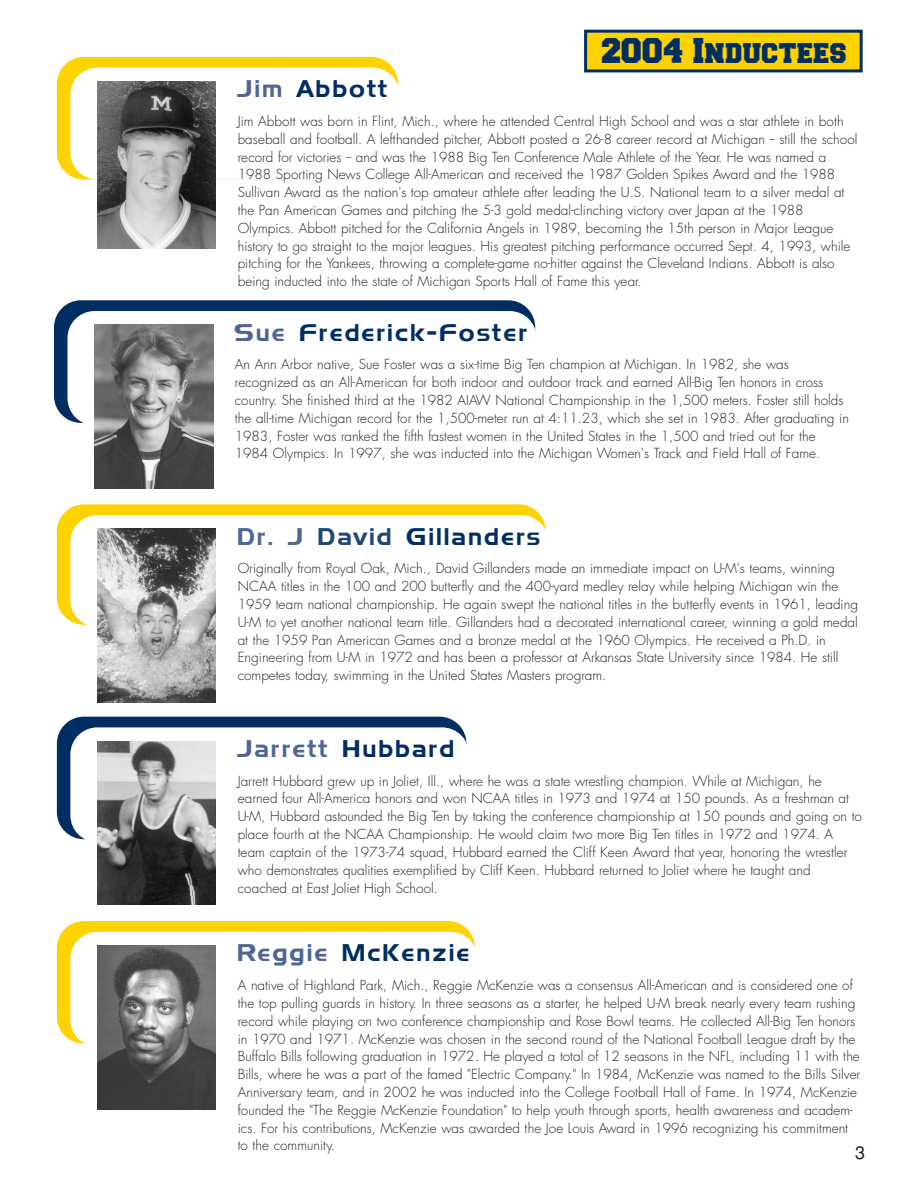
<style>
.page{position:relative;width:918px;height:1188px;background:#fff}
.page>*{position:absolute;margin:0;border:0;box-sizing:border-box;transform-origin:0 0}
.t1{font:30px "Collegiate Black FLF";color:#002d62}
.t2{font:24px "Denmark";letter-spacing:.085em;color:#002d62}
.t3{font:24px "Denmark";color:#4f6694}
.t4{font:18px "Helvetica";color:#231f1f}
.t5{font:300 13.5px/17.9px "Futura";color:#231f1f}
.s1{color:#4f6694}
.s2{color:#224678}
.s3{color:#002d62}
</style>
<div class="page">
<div style="left:586px;top:31px;width:275px;height:40px;background:#ffd300"></div>
<div style="left:584px;top:30px;width:279px;height:42px;border:3px solid #002d62"></div>
<div style="left:57px;top:57px;width:341px;height:123px;background:#ffd300;border-radius:27px"></div>
<div style="left:70px;top:68px;width:330px;height:112px;background:#fff;border-radius:27px"></div>
<img style="left:98px;top:81px;width:118px;height:168px">
<div style="left:54px;top:300px;width:481px;height:123px;background:#002d62;border-radius:27px"></div>
<div style="left:68px;top:311px;width:469px;height:114px;background:#fff;border-radius:27px"></div>
<img style="left:95px;top:325px;width:118px;height:164px">
<div style="left:57px;top:504px;width:489px;height:121px;background:#ffd300;border-radius:27px"></div>
<div style="left:70px;top:515px;width:478px;height:112px;background:#fff;border-radius:27px"></div>
<img style="left:98px;top:529px;width:118px;height:174px">
<div style="left:57px;top:717px;width:409px;height:122px;background:#002d62;border-radius:27px"></div>
<div style="left:70px;top:727px;width:399px;height:115px;background:#fff;border-radius:27px"></div>
<img style="left:98px;top:741px;width:118px;height:164px">
<div style="left:57px;top:921px;width:418px;height:123px;background:#ffd300;border-radius:27px"></div>
<div style="left:70px;top:932px;width:408px;height:115px;background:#fff;border-radius:27px"></div>
<img style="left:98px;top:945px;width:118px;height:164px">
<h2 class="t2" style="left:237px;top:74px;width:152px"><span class="s1">"#$</span> %&amp;&amp;'((</h2>
<h1 class="t1" style="left:602px;top:35px;width:247px">2004 Inductees</h1>
<p class="t5" style="left:238px;top:113px;width:621px">Jim Abbott was born in Flint, Mich., where he attended Central High School and was a star athlete in both baseball and football. A lefthanded pitcher, Abbott posted a 26-8 career record at Michigan -- still the school record for victories -- and was the 1988 Big Ten Conference Male Athlete of the Year. He was named a 1988 Sporting News College All-American and received the 1987 Golden Spikes Award and the 1988<br>Sullivan Award as the nation's top amateur athlete after leading the U.S. National team to a silver medal at the Pan American Games and pitching the 5-3 gold medal-clinching victory over Japan at the 1988<br>Olympics. Abbott pitched for the California Angels in 1989, becoming the 15th person in Major League history to go straight to the major leagues. His greatest pitching performance occurred Sept. 4, 1993, while pitching for the Yankees, throwing a complete-game no-hitter against the Cleveland Indians. Abbott is also being inducted into the state of Michigan Sports Hall of Fame this year.</p>
<h2 class="t2" style="left:234px;top:318px;width:294px"><span class="s1">)*+</span> ,-+.+-#/01,'2(+-</h2>
<p class="t5" style="left:235px;top:357px;width:616px">An Ann Arbor native, Sue Foster was a six-time Big Ten champion at Michigan. In 1982, she was recognized as an All-American for both indoor and outdoor track and earned All-Big Ten honors in cross country. She finished third at the 1982 AIAW National Championship in the 1,500 meters. Foster still holds the all-time Michigan record for the 1,500-meter run at 4:11.23, which she set in 1983. After graduating in 1983, Foster was ranked the fifth fastest women in the United States in the 1,500 and tried out for the 1984 Olympics. In 1997, she was inducted into the Michigan Women's Track and Field Hall of Fame.</p>
<h2 class="t2" style="left:237px;top:522px;width:305px"><span class="s1">3-4!"</span> <span class="s2">356#.</span> 7#8859.+-2</h2>
<p class="t5" style="left:238px;top:561px;width:622px">Originally from Royal Oak, Mich., David Gillanders made an immediate impact on U-M's teams, winning NCAA titles in the 100 and 200 butterfly and the 400-yard medley relay while helping Michigan win the 1959 team national championship. He again swept the national titles in the butterfly events in 1961, leading U-M to yet another national team title. Gillanders had a decorated international career, winning a gold medal at the 1959 Pan American Games and a bronze medal at the 1960 Olympics. He received a Ph.D. in Engineering from U-M in 1972 and has been a professor at Arkansas State University since 1984. He still competes today, swimming in the United States Masters program.</p>
<h2 class="t3" style="left:237px;top:734px;width:219px">"5--+(( <span class="s3">:*&amp;&amp;5-.</span></h2>
<p class="t5" style="left:238px;top:773px;width:626px">Jarrett Hubbard grew up in Joliet, Ill., where he was a state wrestling champion. While at Michigan, he earned four All-America honors and won NCAA titles in 1973 and 1974 at 150 pounds. As a freshman at U-M, Hubbard astounded the Big Ten by taking the conference championship at 150 pounds and going on to place fourth at the NCAA Championship. He would claim two more Big Ten titles in 1972 and 1974. A team captain of the 1973-74 squad, Hubbard earned the Cliff Keen Award that year, honoring the wrestler who demonstrates qualities exemplified by Cliff Keen. Hubbard returned to Joliet where he taught and coached at East Joliet High School.</p>
<h2 class="t2" style="left:237px;top:939px;width:234px"><span class="s1">;+&lt;&lt;#+</span> =/&gt;+9?#+</h2>
<p class="t5" style="left:238px;top:977px;width:624px">A native of Highland Park, Mich., Reggie McKenzie was a consensus All-American and is considered one of the top pulling guards in history. In three seasons as a starter, he helped U-M break nearly every team rushing record while playing on two conference championship and Rose Bowl teams. He collected All-Big Ten honors in 1970 and 1971. McKenzie was chosen in the second round of the National Football League draft by the Buffalo Bills following graduation in 1972. He played a total of 12 seasons in the NFL, including 11 with the Bills, where he was a part of the famed "Electric Company." In 1984, McKenzie was named to the Bills Silver Anniversary team, and in 2002 he was inducted into the College Football Hall of Fame. In 1974, McKenzie founded the "The Reggie McKenzie Foundation" to help youth through sports, health awareness and academ&shy;ics. For his contributions, McKenzie was awarded the Joe Louis Award in 1996 recognizing his commitment to the community.</p>
<h3 class="t4" style="left:855px;top:1146px;width:12px">3</h3>
</div>
